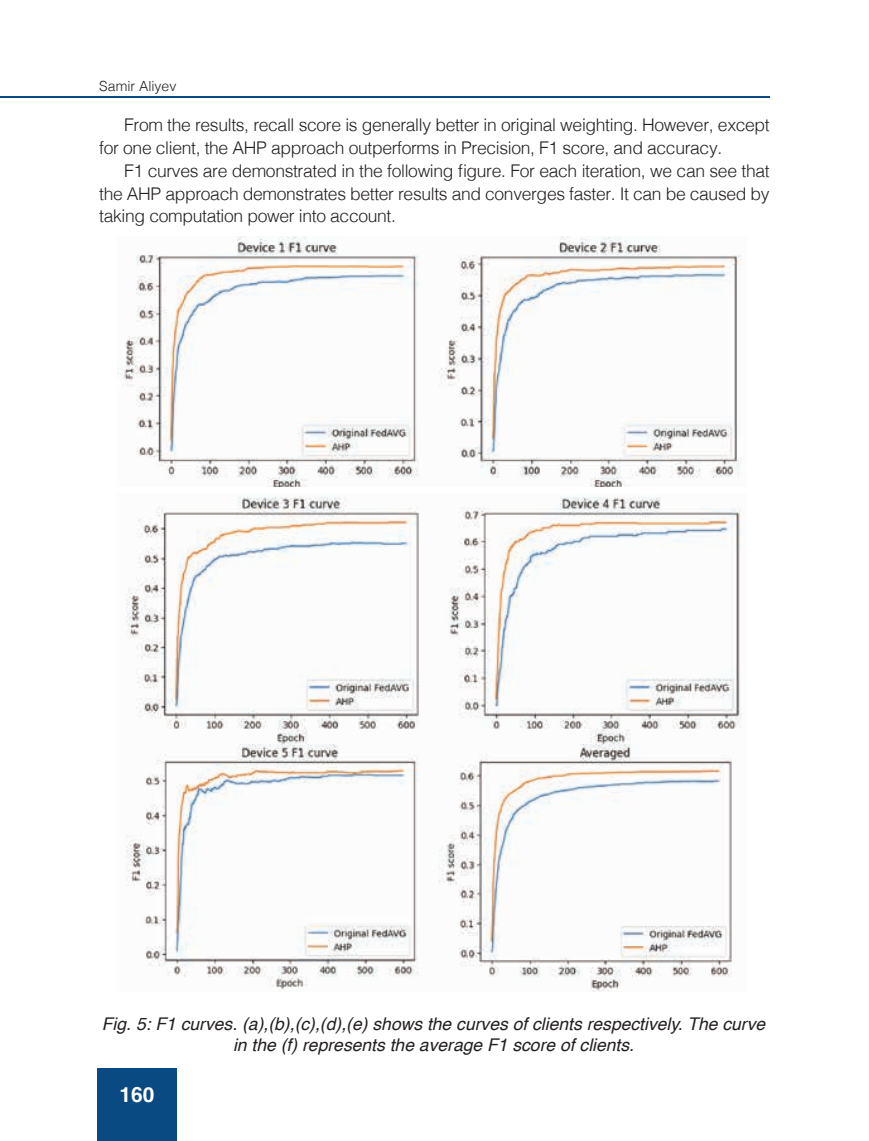
<style>
.page{position:relative;width:869px;height:1141px;background:#fff}
.page>*{position:absolute;margin:0;border:0;box-sizing:border-box;transform-origin:0 0}
.t1{font:700 21px "Helvetica";color:#fff}
.t2{font:300 17.5px/22.8px "Helvetica";letter-spacing:-.02em;color:#231f20}
.t3{font:italic 17.5px/21px "Helvetica";color:#231f20;text-align:center}
.t4{font:300 14px "Helvetica";color:#231f20}
</style>
<div class="page">
<div style="left:97px;top:1068px;width:80px;height:73px;background:#084a81"></div>
<hr style="left:0;top:97px;width:769px;height:1px;background:#084a81">
<img style="left:117px;top:236px;width:625px;height:756px">
<img style="left:117px;top:488px;width:625px;height:5px">
<p class="t4" style="left:99px;top:75px;width:78px">Samir Aliyev</p>
<p class="t2" style="left:99px;top:112px;width:671px;text-indent:25px">From the results, recall score is generally better in original weighting. However, except for one client, the AHP approach outperforms in Precision, F1 score, and accuracy.</p>
<p class="t2" style="left:99px;top:158px;width:671px;text-align:justify;text-indent:25px">F1 curves are demonstrated in the following figure. For each iteration, we can see that the AHP approach demonstrates better results and converges faster. It can be caused by taking computation power into account.</p>
<p class="t3" style="left:102px;top:1014px;width:664px">Fig. 5: F1 curves. (a),(b),(c),(d),(e) shows the curves of clients respectively. The curve in the (f) represents the average F1 score of clients.</p>
<p class="t1" style="left:119px;top:1082px;width:37px">160</p>
</div>
